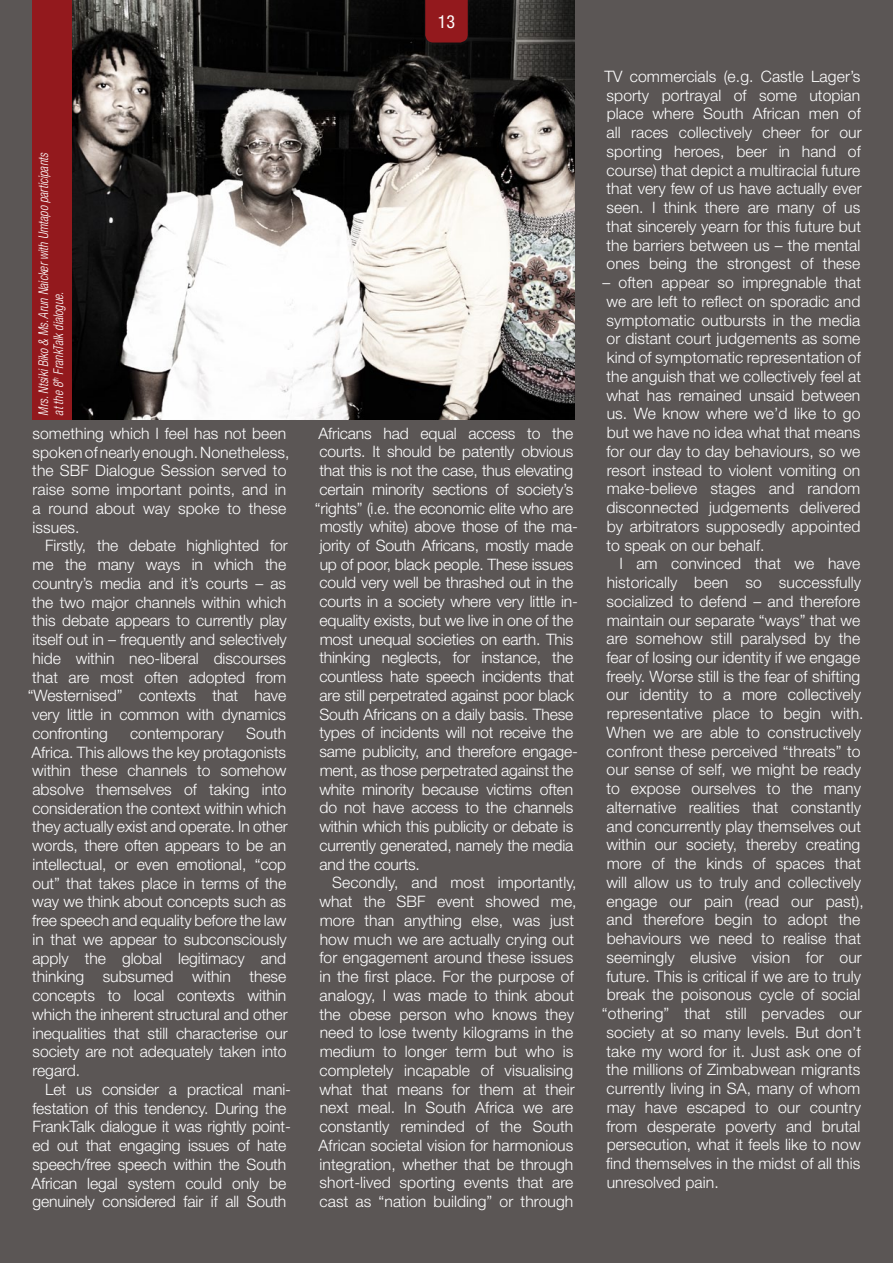
<style>
.page{position:relative;width:893px;height:1263px;background:#5b5655}
.page>*{position:absolute;margin:0;border:0;box-sizing:border-box;transform-origin:0 0}
.t1{font:condensed 18px "Helvetica Neue LT Std";color:#fff}
.t2{font:300 15.75px/18.8px "Helvetica Neue LT Std";letter-spacing:.005em;color:#fff;text-align:justify}
.t3{font:italic 300 condensed 13.5px/15px "Helvetica Neue LT Std";color:#fff;scale:.9 1}
</style>
<div class="page">
<div style="left:32px;top:0;width:122px;height:420px;background:#93191d"></div>
<img style="left:72px;top:0;width:502px;height:420px">
<div style="left:424px;top:0;width:45px;height:45px;background:#111010"></div>
<svg style="left:425px;top:0;width:43px;height:43px;background:#8e181c"></svg>
<p class="t3" style="left:36px;top:416px;width:294px;rotate:-90deg">Mrs. Ntsiki Biko &amp; Ms. Arun Naicker with Umtapo participants at the 8<sup>th</sup> FrankTalk dialogue.</p>
<p class="t2" style="left:32px;top:423px;width:259px;text-align:left">something which I feel has not been spoken of nearly enough. Nonetheless, the SBF Dialogue Session served to raise some important points, and in a round about way spoke to these issues.</p>
<p class="t2" style="left:45px;top:536px;width:244px">Firstly, the debate highlighted for</p>
<p class="t2" style="left:33px;top:555px;width:255px">me the many ways in which the</p>
<p class="t2" style="left:32px;top:573px;width:255px">country’s media and it’s courts – as</p>
<p class="t2" style="left:32px;top:592px;width:256px">the two major channels within which</p>
<p class="t2" style="left:32px;top:611px;width:256px">this debate appears to currently play</p>
<p class="t2" style="left:33px;top:630px;width:256px">itself out in – frequently and selectively</p>
<p class="t2" style="left:33px;top:648px;width:255px">hide within neo-liberal discourses</p>
<p class="t2" style="left:32px;top:667px;width:255px">that are most often adopted from</p>
<p class="t2" style="left:28px;top:686px;width:260px">“Westernised” contexts that have</p>
<p class="t2" style="left:32px;top:705px;width:256px">very little in common with dynamics</p>
<p class="t2" style="left:32px;top:723px;width:77px">confronting</p>
<p class="t2" style="left:130px;top:723px;width:95px">contemporary</p>
<p class="t2" style="left:31px;top:723px;width:258px;text-indent:215px">South Africa. This allows the key protagonists within these channels to somehow absolve themselves of taking into consideration the context within which they actually exist and operate. In other words, there often appears to be an intellectual, or even emotional, “cop out” that takes place in terms of the way we think about concepts such as free speech and equality before the law in that we appear to subconsciously apply the global legitimacy and thinking subsumed within these concepts to local contexts within which the inherent structural and other inequalities that still characterise our society are not adequately taken into regard.</p>
<p class="t2" style="left:31px;top:1079px;width:261px;text-align:left;text-indent:14px">Let us consider a practical mani&shy;festation of this tendency. During the FrankTalk dialogue it was rightly point&shy;ed out that engaging issues of hate speech/free speech within the South African legal system could only be genuinely considered fair if all South</p>
<p class="t1" style="left:438px;top:11px;width:19px">13</p>
<p class="t2" style="left:319px;top:423px;width:256px">Africans had equal access to the</p>
<p class="t2" style="left:319px;top:442px;width:255px">courts. It should be patently obvious</p>
<p class="t2" style="left:319px;top:461px;width:255px">that this is not the case, thus elevating</p>
<p class="t2" style="left:319px;top:479px;width:255px">certain minority sections of society’s</p>
<p class="t2" style="left:315px;top:498px;width:260px">“rights” (i.e. the economic elite who are</p>
<p class="t2" style="left:320px;top:517px;width:260px">mostly white) above those of the ma-</p>
<p class="t2" style="left:320px;top:536px;width:255px">jority of South Africans, mostly made</p>
<p class="t2" style="left:320px;top:554px;width:255px">up of poor, black people. These issues</p>
<p class="t2" style="left:319px;top:573px;width:255px">could very well be thrashed out in the</p>
<p class="t2" style="left:319px;top:592px;width:260px">courts in a society where very little in-</p>
<p class="t2" style="left:319px;top:611px;width:255px">equality exists, but we live in one of the</p>
<p class="t2" style="left:320px;top:629px;width:255px">most unequal societies on earth. This</p>
<p class="t2" style="left:319px;top:648px;width:255px">thinking neglects, for instance, the</p>
<p class="t2" style="left:319px;top:667px;width:256px">countless hate speech incidents that</p>
<p class="t2" style="left:320px;top:686px;width:256px">are still perpetrated against poor black</p>
<p class="t2" style="left:319px;top:704px;width:255px">South Africans on a daily basis. These</p>
<p class="t2" style="left:319px;top:723px;width:255px">types of incidents will not receive the</p>
<p class="t2" style="left:320px;top:742px;width:260px">same publicity, and therefore engage-</p>
<p class="t2" style="left:320px;top:761px;width:255px">ment, as those perpetrated against the</p>
<p class="t2" style="left:319px;top:779px;width:256px">white minority because victims often</p>
<p class="t2" style="left:319px;top:798px;width:255px">do not have access to the channels</p>
<p class="t2" style="left:319px;top:817px;width:255px">within which this publicity or debate is</p>
<p class="t2" style="left:319px;top:835px;width:255px">currently generated, namely the media</p>
<p class="t2" style="left:320px;top:854px;width:102px">and the courts.</p>
<p class="t2" style="left:332px;top:873px;width:246px">Secondly, and most importantly,</p>
<p class="t2" style="left:319px;top:892px;width:259px">what the SBF event showed me,</p>
<p class="t2" style="left:320px;top:910px;width:256px">more than anything else, was just</p>
<p class="t2" style="left:320px;top:929px;width:256px">how much we are actually crying out</p>
<p class="t2" style="left:319px;top:948px;width:255px">for engagement around these issues</p>
<p class="t2" style="left:320px;top:967px;width:256px">in the first place. For the purpose of</p>
<p class="t2" style="left:320px;top:985px;width:256px">analogy, I was made to think about</p>
<p class="t2" style="left:319px;top:1004px;width:256px">the obese person who knows they</p>
<p class="t2" style="left:320px;top:1023px;width:255px">need to lose twenty kilograms in the</p>
<p class="t2" style="left:320px;top:1042px;width:255px">medium to longer term but who is</p>
<p class="t2" style="left:320px;top:1060px;width:255px">completely incapable of visualising</p>
<p class="t2" style="left:319px;top:1079px;width:257px">what that means for them at their</p>
<p class="t2" style="left:320px;top:1098px;width:255px">next meal. In South Africa we are</p>
<p class="t2" style="left:320px;top:1117px;width:255px">constantly reminded of the South</p>
<p class="t2" style="left:319px;top:1135px;width:256px">African societal vision for harmonious</p>
<p class="t2" style="left:320px;top:1154px;width:255px">integration, whether that be through</p>
<p class="t2" style="left:320px;top:1173px;width:255px">short-lived sporting events that are</p>
<p class="t2" style="left:319px;top:1192px;width:255px">cast as “nation building” or through</p>
<p class="t2" style="left:604px;top:67px;width:259px">TV commercials (e.g. Castle Lager’s sporty portrayal of some utopian place where South African men of all races collectively cheer for our sporting heroes, beer in hand of course) that depict a multiracial future that very few of us have actually ever seen. I think there are many of us that sincerely yearn for this future but the barriers between us – the mental ones being the strongest of these</p>
<p class="t2" style="left:602px;top:273px;width:260px">– often appear so impregnable that we are left to reflect on sporadic and symptomatic outbursts in the media or distant court judgements as some kind of symptomatic representation of the anguish that we collectively feel at what has remained unsaid between us. We know where we’d like to go but we have no idea what that means for our day to day behaviours, so we resort instead to violent vomiting on make-believe stages and random disconnected judgements delivered by arbitrators supposedly appointed to speak on our behalf.</p>
<p class="t2" style="left:619px;top:554px;width:242px">I am convinced that we have</p>
<p class="t2" style="left:607px;top:573px;width:256px">historically been so successfully</p>
<p class="t2" style="left:607px;top:591px;width:255px">socialized to defend – and therefore</p>
<p class="t2" style="left:607px;top:610px;width:255px">maintain our separate “ways” that we</p>
<p class="t2" style="left:607px;top:629px;width:255px">are somehow still paralysed by the</p>
<p class="t2" style="left:606px;top:648px;width:255px">fear of losing our identity if we engage</p>
<p class="t2" style="left:606px;top:666px;width:255px">freely. Worse still is the fear of shifting</p>
<p class="t2" style="left:607px;top:685px;width:256px">our identity to a more collectively</p>
<p class="t2" style="left:607px;top:704px;width:258px">representative place to begin with.</p>
<p class="t2" style="left:606px;top:723px;width:256px">When we are able to constructively</p>
<p class="t2" style="left:607px;top:741px;width:255px">confront these perceived “threats” to</p>
<p class="t2" style="left:607px;top:760px;width:256px">our sense of self, we might be ready</p>
<p class="t2" style="left:606px;top:779px;width:256px">to expose ourselves to the many</p>
<p class="t2" style="left:607px;top:798px;width:256px">alternative realities that constantly</p>
<p class="t2" style="left:607px;top:816px;width:256px">and concurrently play themselves out</p>
<p class="t2" style="left:606px;top:835px;width:255px">within our society, thereby creating</p>
<p class="t2" style="left:607px;top:854px;width:256px">more of the kinds of spaces that</p>
<p class="t2" style="left:606px;top:873px;width:256px">will allow us to truly and collectively</p>
<p class="t2" style="left:607px;top:891px;width:259px">engage our pain (read our past),</p>
<p class="t2" style="left:607px;top:910px;width:255px">and therefore begin to adopt the</p>
<p class="t2" style="left:607px;top:929px;width:256px">behaviours we need to realise that</p>
<p class="t2" style="left:607px;top:947px;width:257px">seemingly elusive vision for our</p>
<p class="t2" style="left:606px;top:966px;width:256px">future. This is critical if we are to truly</p>
<p class="t2" style="left:607px;top:985px;width:255px">break the poisonous cycle of social</p>
<p class="t2" style="left:602px;top:1004px;width:261px">“othering” that still pervades our</p>
<p class="t2" style="left:607px;top:1022px;width:256px">society at so many levels. But don’t</p>
<p class="t2" style="left:606px;top:1041px;width:256px">take my word for it. Just ask one of</p>
<p class="t2" style="left:606px;top:1060px;width:255px">the millions of Zimbabwean migrants</p>
<p class="t2" style="left:607px;top:1079px;width:255px">currently living in SA, many of whom</p>
<p class="t2" style="left:607px;top:1097px;width:256px">may have escaped to our country</p>
<p class="t2" style="left:606px;top:1116px;width:255px">from desperate poverty and brutal</p>
<p class="t2" style="left:607px;top:1135px;width:255px">persecution, what it feels like to now</p>
<p class="t2" style="left:606px;top:1154px;width:256px">find themselves in the midst of all this</p>
<p class="t2" style="left:607px;top:1172px;width:114px">unresolved pain.</p>
</div>
